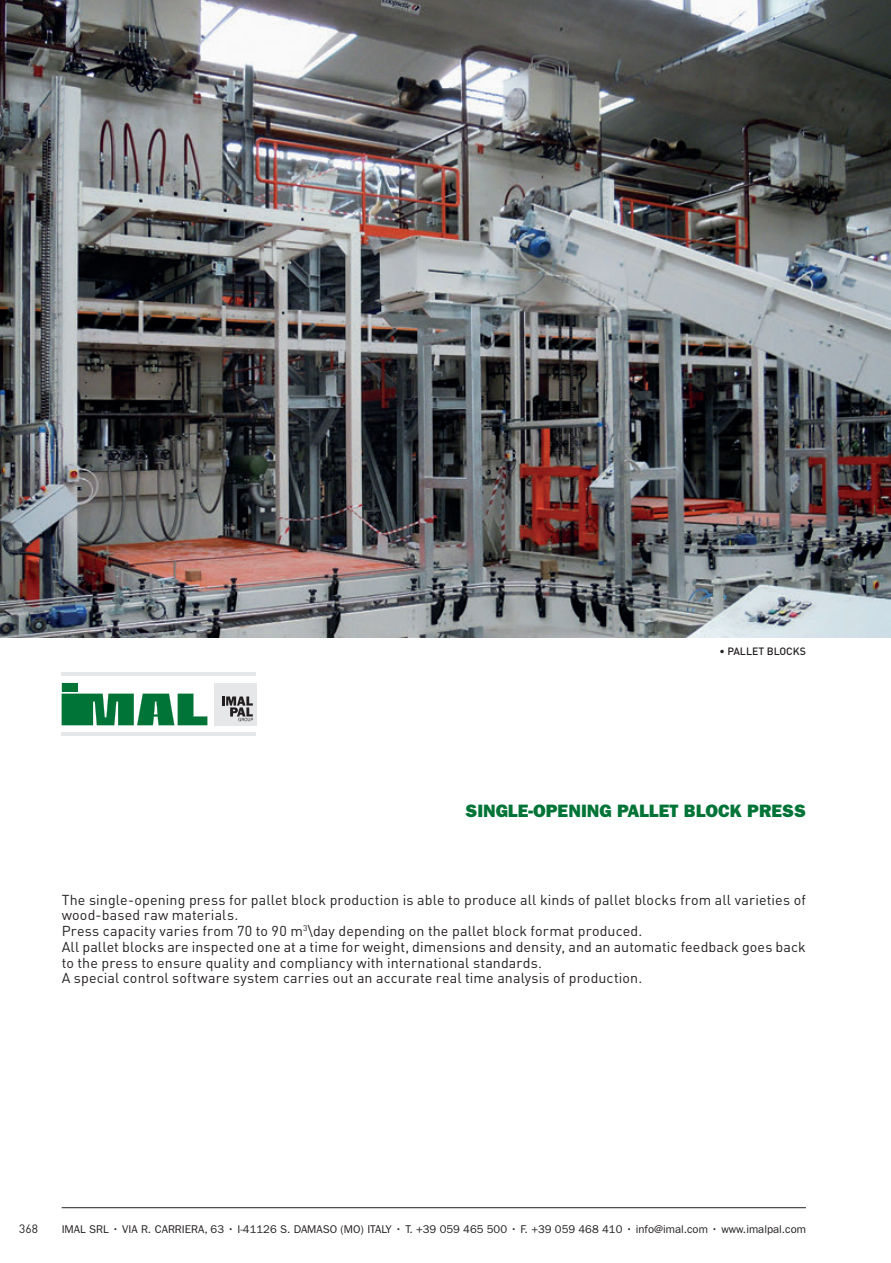
<style>
.page{position:relative;width:891px;height:1263px;background:#fff}
.page>*{position:absolute;margin:0;border:0;box-sizing:border-box;transform-origin:0 0}
.Normale{font:800 18px "Franklin Gothic";color:#007437}
.t1{font:14.25px/15.8px "DIN";letter-spacing:.01em;color:#231f20}
.t2{font:12px "DIN";color:#231f20}
.t3{font:11.25px "Franklin Gothic";color:#231f20}
.t4{font:500 10.5px "DIN";color:#231f20}
</style>
<div class="page">
<hr style="left:890px;top:0;width:1px;height:1263px;background:#e6e7e9">
<div style="left:215px;top:683px;width:42px;height:42px;background:#e6e7e9"></div>
<svg style="left:222px;top:696px;width:31px;height:25px"></svg>
<svg style="left:62px;top:683px;width:145px;height:42px"></svg>
<hr style="left:62px;top:672px;width:194px;height:4px;background:#e6e7e9">
<hr style="left:62px;top:732px;width:194px;height:4px;background:#e6e7e9">
<hr style="left:62px;top:1207px;width:744px;height:1px;background:#231f20">
<img style="left:0;top:0;width:891px;height:638px">
<p class="t4" style="left:719px;top:644px;width:88px">• PALLET BLOCKS</p>
<p class="Normale" style="left:465px;top:800px;width:342px">SINGLE-OPENING PALLET BLOCK PRESS</p>
<p class="t1" style="left:62px;top:891px;width:746px">The single-opening press for pallet block production is able to produce all kinds of pallet blocks from all varieties of wood-based raw materials.</p>
<p class="t1" style="left:62px;top:923px;width:582px">Press capacity varies from 70 to 90 m<sup>3</sup>\day depending on the pallet block format produced.</p>
<p class="t1" style="left:62px;top:938px;width:746px">All pallet blocks are inspected one at a time for weight, dimensions and density, and an automatic feedback goes back to the press to ensure quality and compliancy with international standards.</p>
<p class="t1" style="left:62px;top:970px;width:582px">A special control software system carries out an accurate real time analysis of production.</p>
<p class="t2" style="left:19px;top:1221px;width:20px">368</p>
<p class="t3" style="left:62px;top:1223px;width:746px">IMAL SRL • VIA R. CARRIERA, 63 • I-41126 S. DAMASO (MO) ITALY • T. +39 059 465 500 • F. +39 059 468 410 • info@imal.com • www.imalpal.com</p>
</div>
